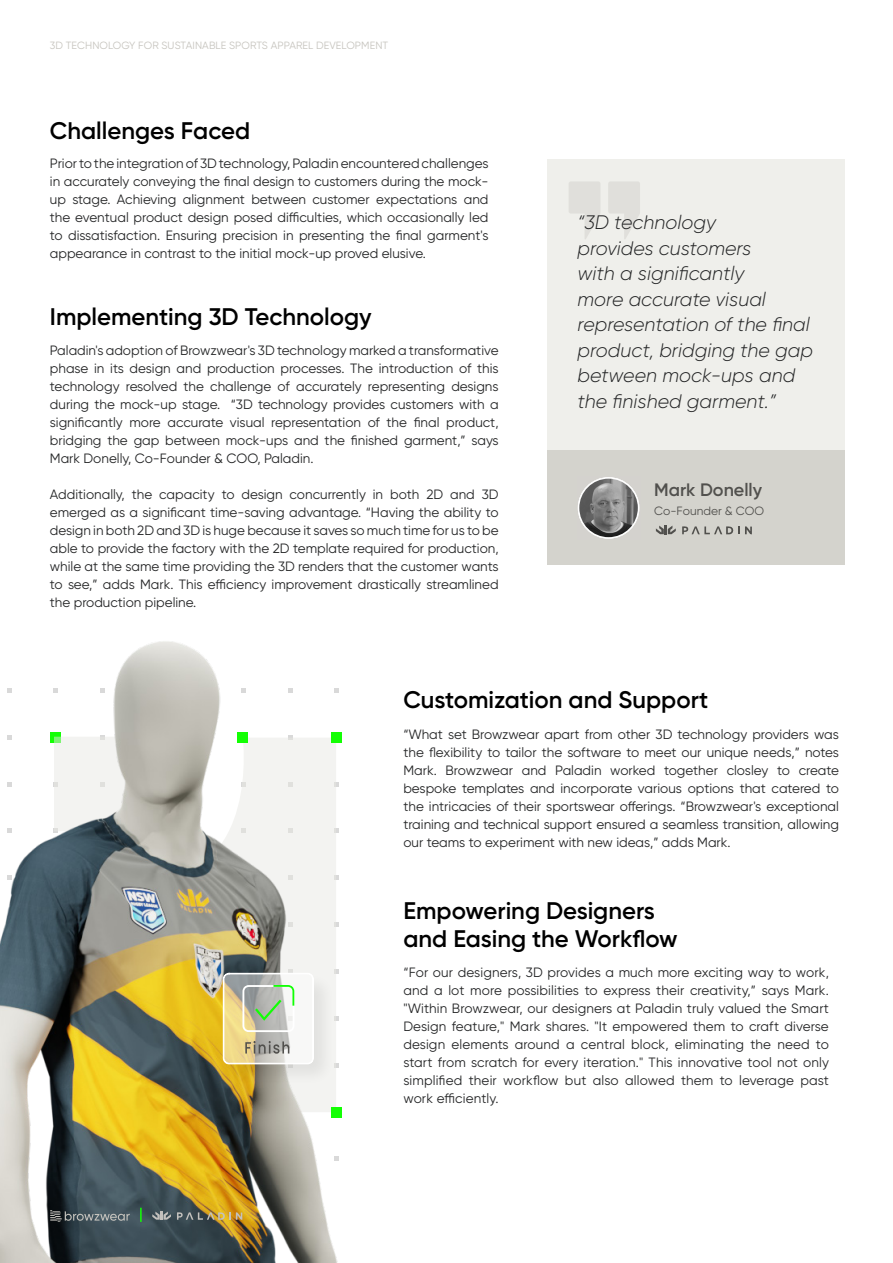
<style>
.page{position:relative;width:893px;height:1263px;background:#fff}
.page>*{position:absolute;margin:0;border:0;box-sizing:border-box;transform-origin:0 0}
.t1{font:600 24px/28.5px "Gilroy";color:#000}
.t2{font:italic 300 19.5px/25.5px "Gilroy";color:#242526}
.t3{font:600 18px "Gilroy";color:#51504d}
.t4{font:13.5px/18px "Gilroy";color:#242526}
.t5{font:12px "Gilroy";color:#51504d}
.t6{font:10.5px "Gilroy";letter-spacing:.01em;color:#c6c4be}
</style>
<div class="page">
<div style="left:547px;top:160px;width:298px;height:405px;background:#efefeb"></div>
<svg style="left:569px;top:182px;width:31px;height:57px"></svg>
<svg style="left:608px;top:182px;width:32px;height:57px"></svg>
<div style="left:547px;top:450px;width:298px;height:115px;background:#d4d3cd"></div>
<img style="left:579px;top:478px;width:60px;height:60px;border-radius:29px">
<div style="left:578px;top:477px;width:61px;height:62px;border:2px solid #fff;border-radius:50%"></div>
<svg style="left:656px;top:525px;width:20px;height:9px"></svg>
<svg style="left:682px;top:526px;width:70px;height:8px"></svg>
<img style="left:0;top:641px;width:342px;height:622px">
<div style="left:220px;top:970px;width:117px;height:117px;background:#000;opacity:.15"></div>
<svg style="left:223px;top:969px;width:91px;height:98px"></svg>
<svg style="left:140px;top:1208px;width:2px;height:14px"></svg>
<svg style="left:50px;top:1210px;width:80px;height:12px"></svg>
<svg style="left:152px;top:1211px;width:19px;height:9px"></svg>
<svg style="left:177px;top:1212px;width:65px;height:8px"></svg>
<p class="t6" style="left:50px;top:39px;width:340px">D3 TECHNOLOGY FOR SUSTAINABLE SPORTS APPAREL DEVELOPMENT</p>
<h1 class="t1" style="left:50px;top:116px;width:202px">Challenges Faced</h1>
<p class="t4" style="left:50px;top:154px;width:440px">Priortotheintegrationof D3 technology,Paladinencounteredchallenges</p>
<p class="t4" style="left:464px;top:190px;width:26px">and</p>
<p class="t4" style="left:50px;top:172px;width:440px">in accurately conveying the final design to customers during the mock-</p>
<p class="t4" style="left:50px;top:208px;width:440px;text-align:justify">the eventual product design posed difficulties, which occasionally led to dissatisfaction. Ensuring precision in presenting the final garments' appearance in contrast to the initial mock-up proved elusive.</p>
<p class="t4" style="left:183px;top:190px;width:64px">alignment</p>
<p class="t4" style="left:117px;top:190px;width:61px">Achieving</p>
<p class="t4" style="left:376px;top:190px;width:83px">expectations</p>
<p class="t4" style="left:251px;top:190px;width:56px">between</p>
<p class="t4" style="left:72px;top:190px;width:40px">stage.</p>
<p class="t4" style="left:312px;top:190px;width:59px">customer</p>
<p class="t4" style="left:50px;top:190px;width:18px">up</p>
<h1 class="t1" style="left:50px;top:302px;width:323px">Implementing D3 Technology</h1>
<p class="t4" style="left:50px;top:341px;width:450px;text-align:right">Paladins' adoption of Browzwear D3s ' technology marked a transformative phase in its design and production processes. The introduction of this designs</p>
<p class="t4" style="left:50px;top:377px;width:71px">technology</p>
<p class="t4" style="left:126px;top:377px;width:53px">resolved</p>
<p class="t4" style="left:210px;top:377px;width:63px">challenge</p>
<p class="t4" style="left:296px;top:377px;width:67px">accurately</p>
<p class="t4" style="left:278px;top:377px;width:14px">of</p>
<p class="t4" style="left:368px;top:377px;width:79px">representing</p>
<p class="t4" style="left:184px;top:377px;width:22px">the</p>
<p class="t4" style="left:50px;top:395px;width:172px">during the mock-up stage.</p>
<p class="t4" style="left:231px;top:395px;width:269px">“ D3 technology provides customers with a</p>
<p class="t4" style="left:50px;top:413px;width:450px">significantly<br>bridging the gap between mock-ups and the finished garment,” says<br>Mark Donelly, Co-Founder &amp; COO, Paladin.</p>
<p class="t4" style="left:482px;top:485px;width:18px">D3</p>
<p class="t4" style="left:230px;top:413px;width:36px">visual</p>
<p class="t4" style="left:414px;top:413px;width:27px">final</p>
<p class="t4" style="left:368px;top:413px;width:14px">of</p>
<p class="t4" style="left:271px;top:413px;width:91px">representation</p>
<p class="t4" style="left:387px;top:413px;width:22px">the</p>
<p class="t4" style="left:446px;top:413px;width:54px">product,</p>
<p class="t4" style="left:167px;top:413px;width:57px">accurate</p>
<p class="t4" style="left:129px;top:413px;width:33px">more</p>
<p class="t4" style="left:50px;top:485px;width:450px">Additionally,<br>emerged as a significant time-saving advantage “. Having the ability to design in both D2 and D3 is huge because it saves so much time for us to be able to provide the factory with the D2 template required for production, while at the same time providing the D3 renders that the customer wants to see,” adds Mark. This efficiency improvement drastically streamlined the production pipeline.</p>
<p class="t4" style="left:290px;top:485px;width:78px">concurrently</p>
<p class="t4" style="left:426px;top:485px;width:18px">D2</p>
<p class="t4" style="left:159px;top:485px;width:57px">capacity</p>
<p class="t4" style="left:241px;top:485px;width:43px">design</p>
<p class="t4" style="left:373px;top:485px;width:12px">in</p>
<p class="t4" style="left:132px;top:485px;width:22px">the</p>
<p class="t4" style="left:390px;top:485px;width:31px">both</p>
<p class="t4" style="left:450px;top:485px;width:26px">and</p>
<p class="t4" style="left:222px;top:485px;width:14px">to</p>
<h2 class="t2" style="left:578px;top:209px;width:237px">D3 “ technology<br>provides customers<br>with a significantly<br>more accurate visual representation of the final product, bridging the gap between mock-ups and the finished garment “.</h2>
<h3 class="t3" style="left:654px;top:478px;width:109px">Mark Donelly</h3>
<p class="t5" style="left:654px;top:503px;width:111px">Co-Founder &amp; COO</p>
<h1 class="t1" style="left:403px;top:685px;width:307px">Customization and Support</h1>
<p class="t4" style="left:403px;top:725px;width:437px;text-align:right">“What set Browzwear apart from other D3 technology providers was the flexibility to tailor the software to meet our unique needs,” notes create</p>
<p class="t4" style="left:555px;top:761px;width:48px">Paladin</p>
<p class="t4" style="left:727px;top:761px;width:43px">closley</p>
<p class="t4" style="left:403px;top:761px;width:437px">Mark.<br>bespoke templates and incorporate various options that catered to the intricacies of their sportswear offerings. “Browzwears' exceptional training and technical support ensured a seamless transition, allowing our teams to experiment with new ideas,” adds Mark.</p>
<p class="t4" style="left:446px;top:761px;width:69px">Browzwear</p>
<p class="t4" style="left:522px;top:761px;width:26px">and</p>
<p class="t4" style="left:610px;top:761px;width:47px">worked</p>
<p class="t4" style="left:664px;top:761px;width:55px">together</p>
<p class="t4" style="left:777px;top:761px;width:14px">to</p>
<h1 class="t1" style="left:403px;top:896px;width:276px">Empowering Designers and Easing the Workflow</h1>
<p class="t4" style="left:403px;top:963px;width:427px;text-align:right">“For our designers D3, provides a much more exciting way to work, and a lot more possibilities to express their creativity,” says Mark. "Within Browzwear, our designers at Paladin truly valued the Smart Design feature " , Mark shares. "It empowered them to craft diverse to</p>
<p class="t4" style="left:451px;top:1035px;width:59px">elements</p>
<p class="t4" style="left:581px;top:1035px;width:45px">central</p>
<p class="t4" style="left:631px;top:1035px;width:39px">block,</p>
<p class="t4" style="left:675px;top:1035px;width:71px">eliminating</p>
<p class="t4" style="left:403px;top:1035px;width:43px">design</p>
<p class="t4" style="left:403px;top:1053px;width:427px">start from scratch for every iteration " . This innovative tool not only</p>
<p class="t4" style="left:800px;top:1071px;width:30px">past</p>
<p class="t4" style="left:515px;top:1035px;width:46px">around</p>
<p class="t4" style="left:750px;top:1035px;width:22px">the</p>
<p class="t4" style="left:777px;top:1035px;width:34px">need</p>
<p class="t4" style="left:566px;top:1035px;width:10px">a</p>
<p class="t4" style="left:403px;top:1071px;width:97px">simplified<br>work efficiently.</p>
<p class="t4" style="left:593px;top:1071px;width:27px">also</p>
<p class="t4" style="left:625px;top:1071px;width:51px">allowed</p>
<p class="t4" style="left:739px;top:1071px;width:56px">leverage</p>
<p class="t4" style="left:503px;top:1071px;width:57px">workflow</p>
<p class="t4" style="left:469px;top:1071px;width:30px">their</p>
<p class="t4" style="left:565px;top:1071px;width:23px">but</p>
<p class="t4" style="left:681px;top:1071px;width:34px">them</p>
<p class="t4" style="left:720px;top:1071px;width:14px">to</p>
</div>
